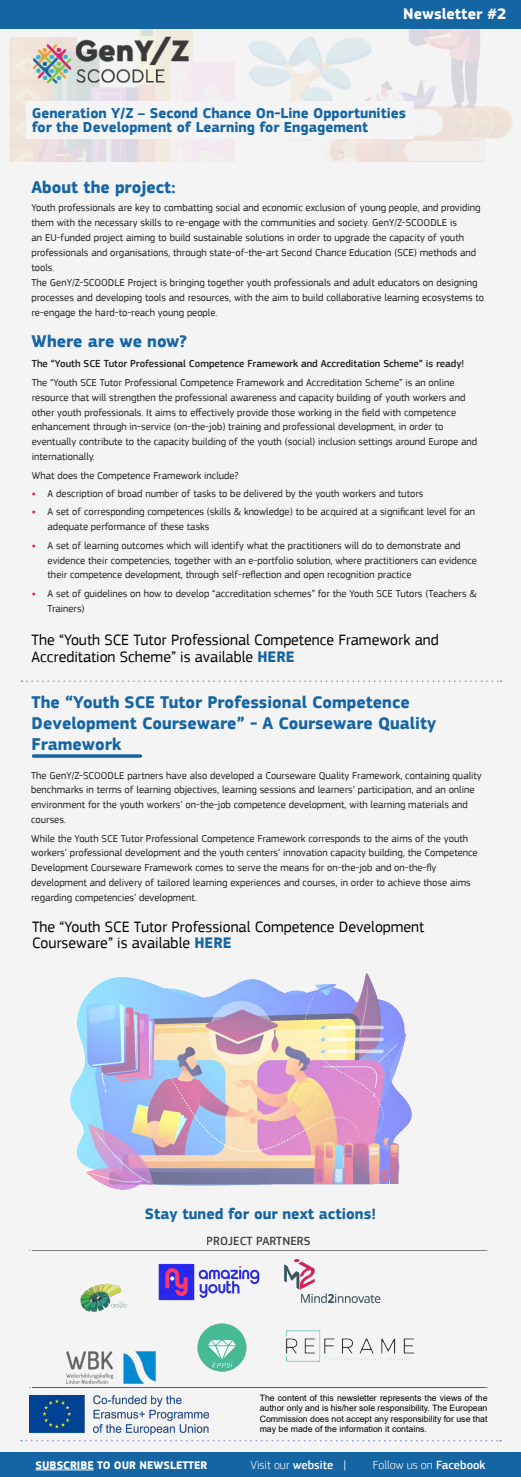
<style>
.page{position:relative;width:521px;height:1477px;background:#fff}
.page>*{position:absolute;margin:0;border:0;box-sizing:border-box;transform-origin:0 0}
.t1{font:700 17.5px/21px "PF Square Sans Pro";color:#1665a3}
.P1{font:15.75px/16.6px "PF Square Sans Pro";color:#000101}
.P1-2{font:700 15.75px "PF Square Sans Pro";color:#1665a3}
.P1-3{font:700 15.75px "PF Square Sans Pro";color:#fff}
.P1-4{font:700 14.88px/14px "PF Square Sans Pro";color:#1665a3}
.t2{font:300 12.25px "PF Square Sans Pro";color:#fff}
.t3{font:500 12.25px "PF Square Sans Pro";color:#1e1f20}
.t4{font:700 11.38px "PF Square Sans Pro";color:#fff}
.P1-5{font:10.5px/14.9px "PF Square Sans Pro";color:#1e1f20}
.P1-6{font:500 10.5px "PF Square Sans Pro";color:#1e1f20}
.t5{font:8.75px/10.5px "Arial";color:#000;text-align:justify}
.s1{font-weight:700;color:#d4226b}
.s2{font-weight:700;color:#1665a3}
.s3{font-weight:700;color:#1865a3}
.s4{font-weight:500}
.s5{font-weight:400}
</style>
<div class="page">
<div style="left:0;top:28px;width:521px;height:1424px;background:#f4f4f4"></div>
<div style="left:0;top:1452px;width:521px;height:24px;background:#1665a3"></div>
<hr style="left:36px;top:1469px;width:58px;height:1px;background:#fff">
<div style="left:0;top:0;width:521px;height:28px;background:#1665a3"></div>
<svg style="left:22px;top:680px;width:479px;height:2px"></svg>
<img style="left:31px;top:32px;width:166px;height:59px">
<hr style="left:32px;top:754px;width:110px;height:3px;background:#1665a3;border-radius:2px">
<img style="left:70px;top:973px;width:341px;height:215px">
<svg style="left:21px;top:1439px;width:480px;height:2px"></svg>
<hr style="left:32px;top:1249px;width:454px;height:1px;background:#000">
<hr style="left:32px;top:1387px;width:454px;height:1px;background:#000">
<img style="left:157px;top:1262px;width:103px;height:39px">
<img style="left:283px;top:1259px;width:98px;height:44px">
<img style="left:195px;top:1320px;width:53px;height:53px">
<img style="left:284px;top:1328px;width:133px;height:33px">
<img style="left:62px;top:1347px;width:98px;height:37px">
<img style="left:69px;top:1275px;width:64px;height:47px">
<img style="left:30px;top:1394px;width:179px;height:40px">
<p class="P1-3" style="left:403px;top:4px;width:105px">Newsletter #2</p>
<p class="P1-4" style="left:32px;top:106px;width:376px">Generation Y/Z – Second Chance On-Line Opportunities for the Development of Learning for Engagement</p>
<p class="t1" style="left:32px;top:178px;width:145px">About the project:</p>
<p class="P1-5" style="left:32px;top:200px;width:450px">Youth professionals are key to combatting social and economic exclusion of young people, and providing them with the necessary skills to re-engage with the communities and society. GenY/Z-SCOODLE is<br>an EU-funded project aiming to build sustainable solutions in order to upgrade the capacity of youth professionals and organisations, through state-of-the-art Second Chance Education (SCE) methods and tools.</p>
<p class="P1-5" style="left:32px;top:275px;width:454px">The GenY/Z-SCOODLE Project is bringing together youth professionals and adult educators on designing processes and developing tools and resources, with the aim to build collaborative learning ecosystems to re-engage the hard-to-reach young people.</p>
<p class="t1" style="left:32px;top:331px;width:157px">Where are we now?</p>
<p class="P1-6" style="left:32px;top:358px;width:434px">The “Youth SCE Tutor Professional Competence Framework and Accreditation Scheme” is ready!</p>
<p class="P1-5" style="left:32px;top:375px;width:447px">The “Youth SCE Tutor Professional Competence Framework and Accreditation Scheme” is an online resource that will strengthen the professional awareness and capacity building of youth workers and other youth professionals. It aims to effectively provide those working in the field with competence enhancement through in-service (on-the-job) training and professional development, in order to eventually contribute to the capacity building of the youth (social) inclusion settings around Europe and internationally.</p>
<p class="P1-5" style="left:32px;top:467px;width:208px">What does the Competence Framework include?</p>
<p class="P1-5" style="left:32px;top:486px;width:393px"><span class="s1">•</span> A description of broad number of tasks to be delivered by the youth workers and tutors</p>
<p class="P1-5" style="left:48px;top:504px;width:429px;text-indent:-16px"><span class="s1">•</span> A set of corresponding competences (skills &amp; knowledge) to be acquired at a significant level for an adequate performance of these tasks</p>
<p class="P1-5" style="left:48px;top:537px;width:431px;text-indent:-16px"><span class="s1">•</span> A set of learning outcomes which will identify what the practitioners will do to demonstrate and evidence their competencies, together with an e-portfolio solution, where practitioners can evidence their competence development, through self-reflection and open recognition practice</p>
<p class="P1-5" style="left:48px;top:586px;width:431px;text-indent:-16px"><span class="s1">•</span> A set of guidelines on how to develop “accreditation schemes” for the Youth SCE Tutors (Teachers &amp;<br>Trainers)</p>
<p class="P1" style="left:32px;top:631px;width:409px">The “Youth SCE Tutor Professional Competence Framework and<br>Accreditation Scheme” is available <span class="s2">HERE</span></p>
<p class="t1" style="left:32px;top:692px;width:406px">The “Youth SCE Tutor Professional Competence<br>Development Courseware” - Α Courseware Quality<br>Framework</p>
<p class="P1-5" style="left:31px;top:767px;width:452px">The GenY/Z-SCOODLE partners have also developed a Courseware Quality Framework, containing quality benchmarks in terms of learning objectives, learning sessions and learners’ participation, and an online environment for the youth workers’ on-the-job competence development, with learning materials and courses.</p>
<p class="P1-5" style="left:31px;top:830px;width:448px">While the Youth SCE Tutor Professional Competence Framework corresponds to the aims of the youth workers’ professional development and the youth centers’ innovation capacity building, the Competence Development Courseware Framework comes to serve the means for on-the-job and on-the-fly development and delivery of tailored learning experiences and courses, in order to achieve those aims regarding competencies’ development.</p>
<p class="P1" style="left:32px;top:918px;width:394px">The “Youth SCE Tutor Professional Competence Development<br>Courseware” is available <span class="s3">HERE</span></p>
<p class="P1-2" style="left:145px;top:1203px;width:233px">Stay tuned for our next actions!</p>
<p class="t3" style="left:207px;top:1233px;width:105px">PROJECT PARTNERS</p>
<p class="t5" style="left:260px;top:1392px;width:229px">The content of this newsletter represents the views of the author only and is his/her sole responsibility. The European Commission does not accept any responsibility for use that may be made of the information it contains.</p>
<p class="t4" style="left:36px;top:1458px;width:173px">SUBSCRIBE TO OUR NEWSLETTER</p>
<p class="t2" style="left:251px;top:1457px;width:97px">Visit our <span class="s4">website</span> <span class="s5">|</span></p>
<p class="t2" style="left:373px;top:1457px;width:114px">Follow us on <span class="s4">Facebook</span></p>
</div>
